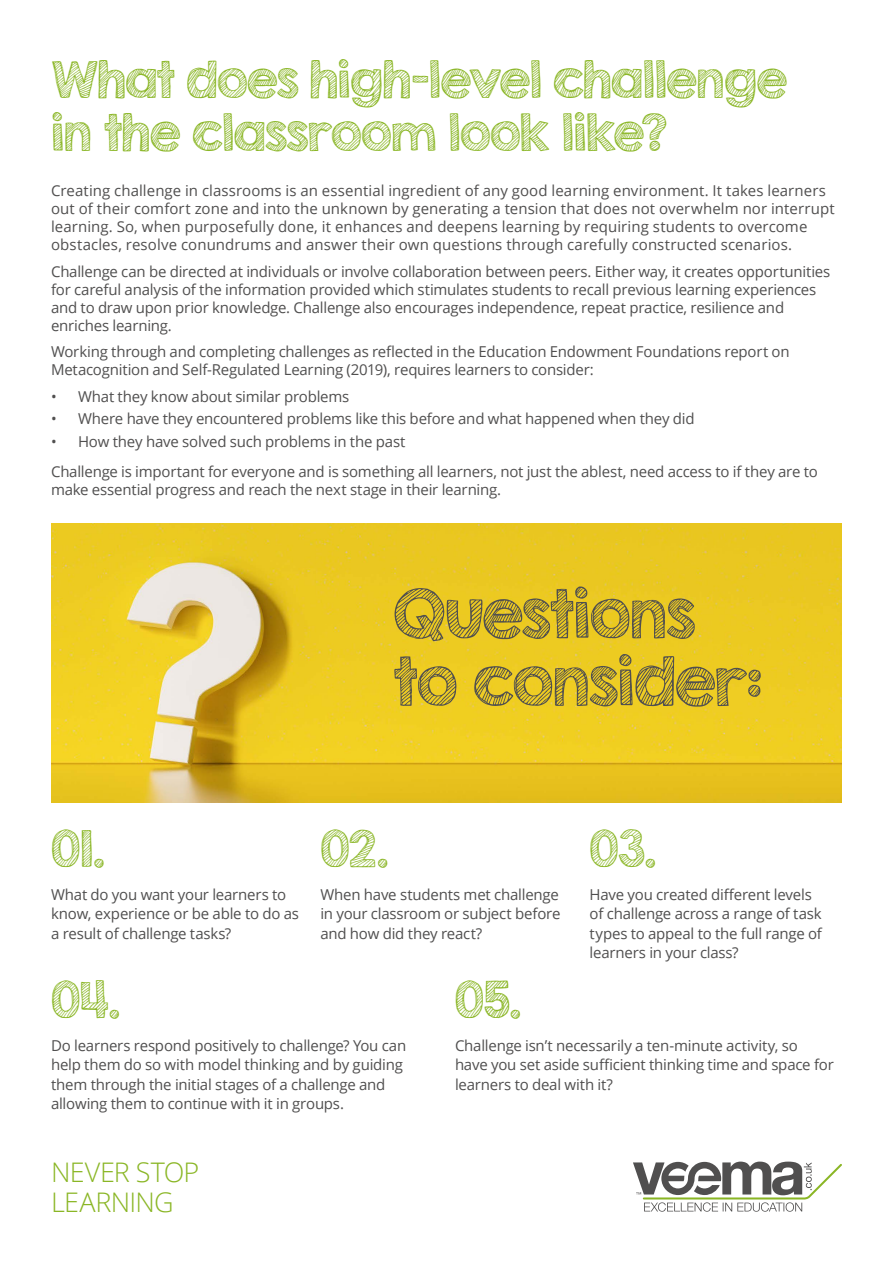
<style>
.page{position:relative;width:893px;height:1263px;background:#fff}
.page>*{position:absolute;margin:0;border:0;box-sizing:border-box;transform-origin:0 0}
.t1{font:60px/67.5px "KG Second Chances Sketch";letter-spacing:-.03em;color:#504f4f}
.t2{font:45px/52.5px "KG Second Chances Sketch";letter-spacing:-.015em;color:#8ab625}
.t3{font:300 27px/30px "Open Sans";letter-spacing:-.025em;color:#8ab625}
.t4{font:15px/19.5px "Open Sans";letter-spacing:-.015em;color:#504f4f}
.t5{font:15px/18px "Open Sans";letter-spacing:.005em;color:#504f4f}
</style>
<div class="page">
<svg style="left:633px;top:1161px;width:209px;height:51px"></svg>
<img style="left:51px;top:524px;width:791px;height:279px">
<h2 class="t2" style="left:51px;top:53px;width:738px">What does high-level challenge in the classroom look like?</h2>
<p class="t5" style="left:51px;top:182px;width:785px">Creating challenge in classrooms is an essential ingredient of any good learning environment. It takes learners out of their comfort zone and into the unknown by generating a tension that does not overwhelm nor interrupt learning. So, when purposefully done, it enhances and deepens learning by requiring students to overcome obstacles, resolve conundrums and answer their own questions through carefully constructed scenarios.</p>
<p class="t4" style="left:51px;top:262px;width:781px;line-height:18px">Challenge can be directed at individuals or involve collaboration between peers. Either way, it creates opportunities for careful analysis of the information provided which stimulates students to recall previous learning experiences and to draw upon prior knowledge. Challenge also encourages independence, repeat practice, resilience and enriches learning.</p>
<p class="t4" style="left:51px;top:343px;width:740px;line-height:18px">Working through and completing challenges as reflected in the Education Endowment Foundations report on<br>Metacognition and Self-Regulated Learning (2019), requires learners to consider:</p>
<p class="t4" style="left:51px;top:386px;width:300px">• What they know about similar problems</p>
<p class="t4" style="left:51px;top:409px;width:645px">• Where have they encountered problems like this before and what happened when they did</p>
<p class="t4" style="left:51px;top:425px;width:768px;line-height:30.8px">• How they have solved such problems in the past<br>Challenge is important for everyone and is something all learners, not just the ablest, need access to if they are to</p>
<p class="t4" style="left:51px;top:480px;width:452px">make essential progress and reach the next stage in their learning.</p>
<h1 class="t1" style="left:393px;top:580px;width:371px">Questions to consider:</h1>
<h2 class="t2" style="left:51px;top:822px;width:55px">01.</h2>
<h2 class="t2" style="left:320px;top:822px;width:70px">02.</h2>
<h2 class="t2" style="left:590px;top:822px;width:68px">03.</h2>
<p class="t4" style="left:51px;top:884px;width:249px">What do you want your learners to know, experience or be able to do as a result of challenge tasks?</p>
<p class="t4" style="left:320px;top:884px;width:242px;text-align:justify">When have students met challenge in your classroom or subject before and how did they react?</p>
<p class="t4" style="left:590px;top:884px;width:234px">Have you created different levels of challenge across a range of task types to appeal to the full range of learners in your class?</p>
<h2 class="t2" style="left:51px;top:973px;width:71px">04.</h2>
<h2 class="t2" style="left:455px;top:973px;width:67px">05.</h2>
<p class="t4" style="left:51px;top:1035px;width:357px">Do learners respond positively to challenge? You can help them do so with model thinking and by guiding them through the initial stages of a challenge and allowing them to continue with it in groups.</p>
<h3 class="t3" style="left:51px;top:1156px;width:150px">NEVER STOP<br>LEARNING</h3>
<p class="t4" style="left:455px;top:1035px;width:380px">Challenge isn’t necessarily a ten-minute activity, so have you set aside sufficient thinking time and space for learners to deal with it?</p>
</div>
